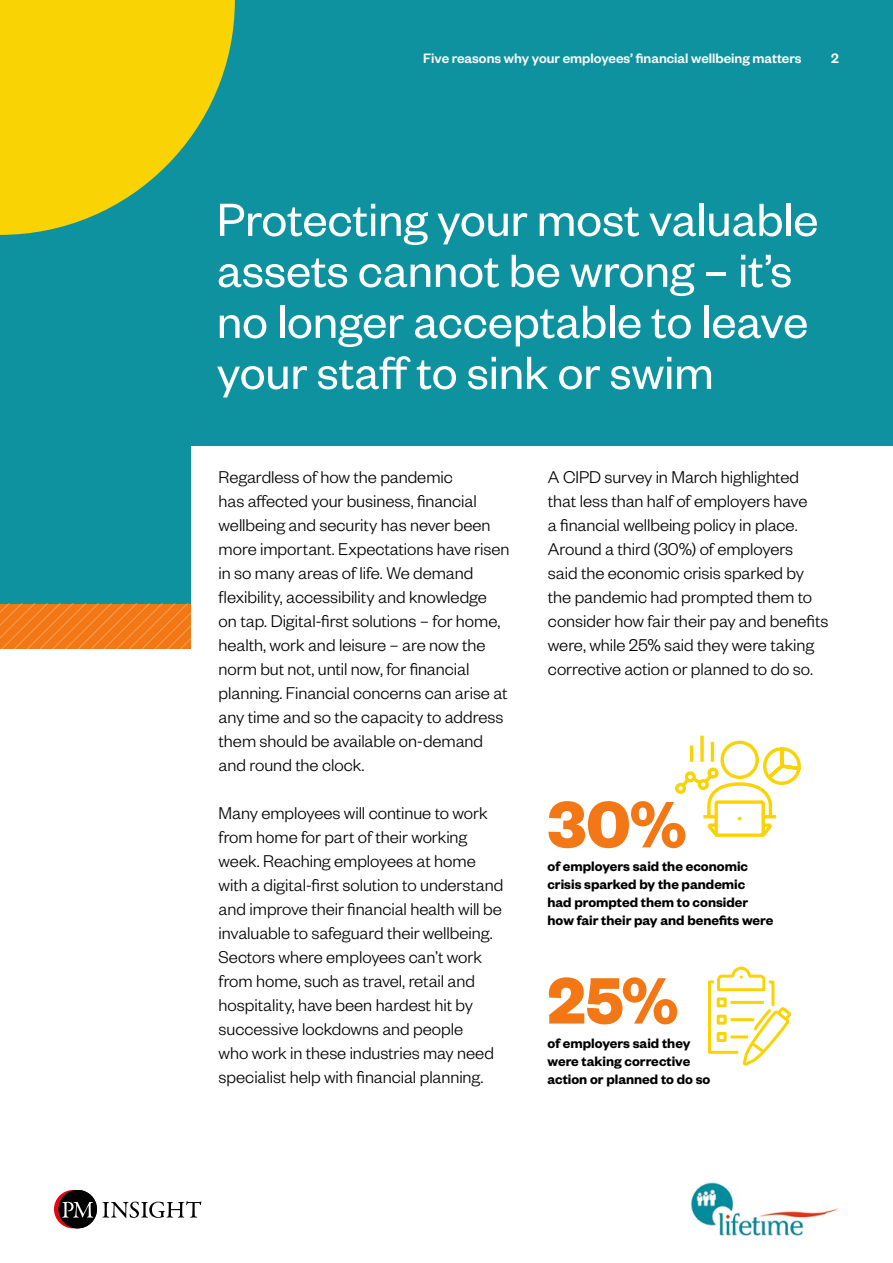
<style>
.page{position:relative;width:893px;height:1263px;background:#fff}
.page>*{position:absolute;margin:0;border:0;box-sizing:border-box;transform-origin:0 0}
.t1{font:700 72px "Founders Grotesk";color:#f37715}
.t2{font:51px/51px "Founders Grotesk";color:#fff}
.t3{font:300 18.75px/24px "Founders Grotesk";letter-spacing:-.005em;color:#000}
.t4{font:600 15px/18px "Founders Grotesk";color:#000}
.t5{font:500 15px "Founders Grotesk";color:#fff}
</style>
<div class="page">
<svg style="left:102px;top:1201px;width:99px;height:17px"></svg>
<div style="left:59px;top:1190px;width:38px;height:38px;background:#000;border-radius:50%"></div>
<svg style="left:54px;top:1190px;width:39px;height:38px"></svg>
<img style="left:690px;top:1183px;width:149px;height:52px">
<div style="left:0;top:0;width:893px;height:617px;background:#0f929f"></div>
<svg style="left:0;top:0;width:235px;height:235px;fill:#fad305"></svg>
<svg style="left:0;top:604px;width:191px;height:44px;background:#f37b1c"></svg>
<div style="left:191px;top:446px;width:702px;height:542px;background:#fff"></div>
<svg style="left:708px;top:966px;width:84px;height:100px"></svg>
<svg style="left:675px;top:735px;width:126px;height:102px"></svg>
<p class="t5" style="left:423px;top:49px;width:380px">Five reasons why your employees’ financial wellbeing matters</p>
<p class="t5" style="left:831px;top:49px;width:9px">2</p>
<h2 class="t2" style="left:217px;top:192px;width:603px">Protecting your most valuable assets cannot be wrong – it’s no longer acceptable to leave your staff to sink or swim</h2>
<p class="t3" style="left:219px;top:464px;width:292px">Regardless of how the pandemic<br>has affected your business, financial wellbeing and security has never been more important. Expectations have risen in so many areas of life. We demand flexibility, accessibility and knowledge on tap. Digital-first solutions – for home, health, work and leisure – are now the norm but not, until now, for financial planning. Financial concerns can arise at any time and so the capacity to address them should be available on-demand and round the clock.</p>
<p class="t3" style="left:219px;top:800px;width:286px">Many employees will continue to work from home for part of their working week. Reaching employees at home with a digital-first solution to understand and improve their financial health will be invaluable to safeguard their wellbeing.<br>Sectors where employees can’t work from home, such as travel, retail and hospitality, have been hardest hit by successive lockdowns and people<br>who work in these industries may need specialist help with financial planning.</p>
<p class="t3" style="left:548px;top:464px;width:282px">A CIPD survey in March highlighted that less than half of employers have<br>a financial wellbeing policy in place.<br>Around a third (30%) of employers<br>said the economic crisis sparked by the pandemic had prompted them to consider how fair their pay and benefits were, while 25% said they were taking corrective action or planned to do so.</p>
<h1 class="t1" style="left:547px;top:778px;width:141px">30%</h1>
<p class="t4" style="left:547px;top:857px;width:227px">of employers said the economic crisis sparked by the pandemic<br>had prompted them to consider how fair their pay and benefits were</p>
<h1 class="t1" style="left:547px;top:954px;width:133px">25%</h1>
<p class="t4" style="left:547px;top:1033px;width:164px">of employers said they were taking corrective action or planned to do so</p>
</div>
